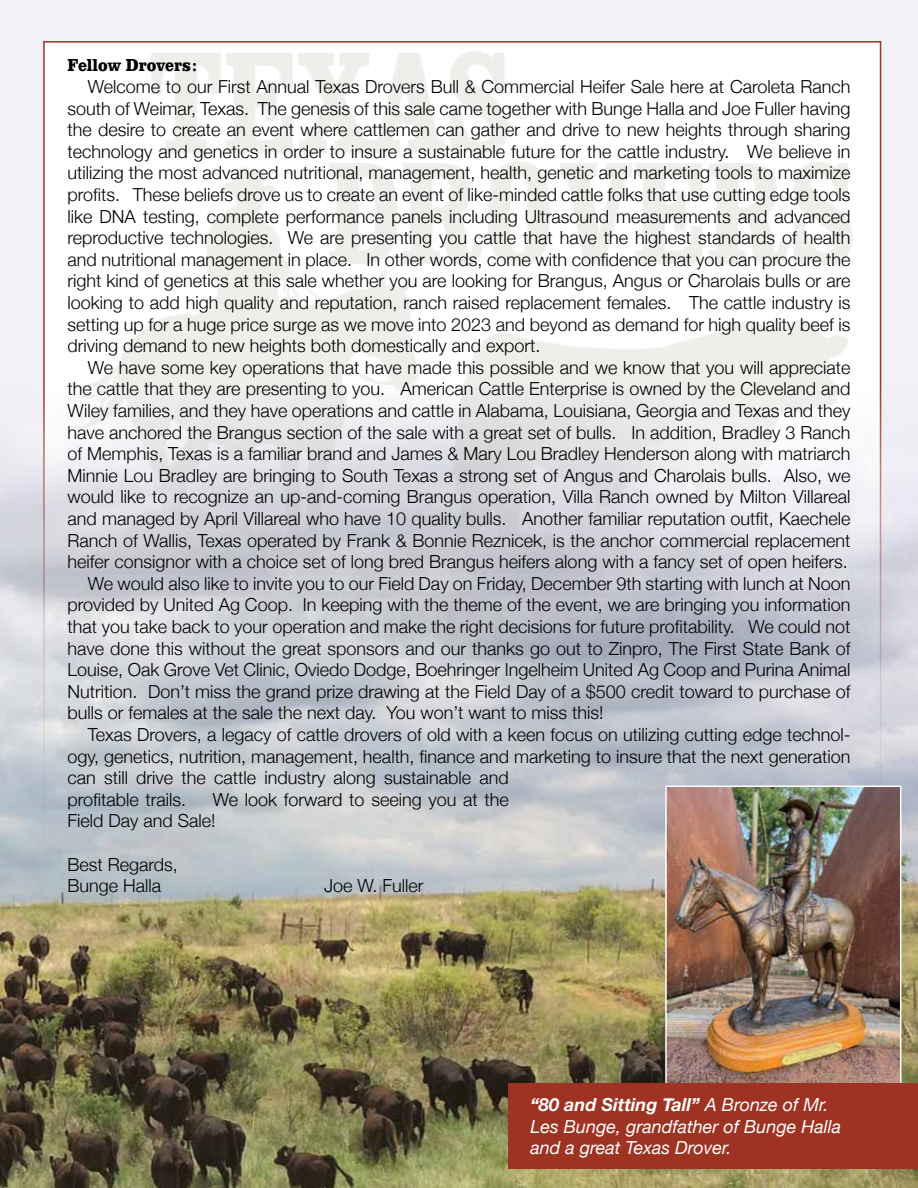
<style>
.page{position:relative;width:918px;height:1188px;background:#fff}
.page>*{position:absolute;margin:0;border:0;box-sizing:border-box;transform-origin:0 0}
.t1{font:300 18px/21.6px "Helvetica Neue";color:#000}
.t2{font:italic 18px/21.6px "Helvetica Neue";color:#fff}
.t3{font:700 18px "Clarendon URW Ext Nar";letter-spacing:-.005em;color:#000}
.s1{font-weight:700}
</style>
<div class="page">
<div style="left:0;top:0;width:918px;height:725px;background:#f2f1f7"></div>
<img style="left:43px;top:42px;width:816px;height:345px">
<img style="left:0;top:387px;width:918px;height:801px">
<img style="left:668px;top:789px;width:230px;height:294px">
<div style="left:665px;top:786px;width:236px;height:314px;border:2px solid #fff"></div>
<div style="left:509px;top:1083px;width:409px;height:85px;background:#9e3223"></div>
<p class="t3" style="left:68px;top:55px;width:131px">Fellow Drovers:</p>
<p class="t1" style="left:68px;top:75px;width:785px;text-align:justify;text-indent:20px">Welcome to our First Annual Texas Drovers Bull &amp; Commercial Heifer Sale here at Caroleta Ranch south of Weimar, Texas. The genesis of this sale came together with Bunge Halla and Joe Fuller having the desire to create an event where cattlemen can gather and drive to new heights through sharing technology and genetics in order to insure a sustainable future for the cattle industry. We believe in utilizing the most advanced nutritional, management, health, genetic and marketing tools to maximize profits. These beliefs drove us to create an event of like-minded cattle folks that use cutting edge tools like DNA testing, complete performance panels including Ultrasound measurements and advanced reproductive technologies. We are presenting you cattle that have the highest standards of health and nutritional management in place. In other words, come with confidence that you can procure the right kind of genetics at this sale whether you are looking for Brangus, Angus or Charolais bulls or are looking to add high quality and reputation, ranch raised replacement females. The cattle industry is setting up for a huge price surge as we move into 2023 and beyond as demand for high quality beef is driving demand to new heights both domestically and export.</p>
<p class="t1" style="left:88px;top:356px;width:764px">We have some key operations that have made this possible and we know that you will appreciate</p>
<p class="t1" style="left:68px;top:377px;width:785px">the cattle that they are presenting to you. American Cattle Enterprise is owned by the Cleveland and</p>
<p class="t1" style="left:68px;top:399px;width:785px">Wiley families, and they have operations and cattle in Alabama, Louisiana, Georgia and Texas and they</p>
<p class="t1" style="left:68px;top:420px;width:784px">have anchored the Brangus section of the sale with a great set of bulls. In addition, Bradley 3 Ranch</p>
<p class="t1" style="left:68px;top:442px;width:785px">of Memphis, Texas is a familiar brand and James &amp; Mary Lou Bradley Henderson along with matriarch</p>
<p class="t1" style="left:68px;top:464px;width:785px">Minnie Lou Bradley are bringing to South Texas a strong set of Angus and Charolais bulls. Also, we</p>
<p class="t1" style="left:68px;top:485px;width:785px">would like to recognize an up-and-coming Brangus operation, Villa Ranch owned by Milton Villareal</p>
<p class="t1" style="left:68px;top:507px;width:785px">and managed by April Villareal who have 10 quality bulls. Another familiar reputation outfit, Kaechele</p>
<p class="t1" style="left:68px;top:528px;width:784px">Ranch of Wallis, Texas operated by Frank &amp; Bonnie Reznicek, is the anchor commercial replacement</p>
<p class="t1" style="left:68px;top:550px;width:782px">heifer consignor with a choice set of long bred Brangus heifers along with a fancy set of open heifers.</p>
<p class="t1" style="left:88px;top:572px;width:764px">We would also like to invite you to our Field Day on Friday, December 9th starting with lunch at Noon</p>
<p class="t1" style="left:68px;top:593px;width:784px">provided by United Ag Coop. In keeping with the theme of the event, we are bringing you information</p>
<p class="t1" style="left:68px;top:615px;width:785px">that you take back to your operation and make the right decisions for future profitability. We could not</p>
<p class="t1" style="left:68px;top:636px;width:784px">have done this without the great sponsors and our thanks go out to Zinpro, The First State Bank of</p>
<p class="t1" style="left:68px;top:658px;width:784px">Louise, Oak Grove Vet Clinic, Oviedo Dodge, Boehringer Ingelheim United Ag Coop and Purina Animal</p>
<p class="t1" style="left:68px;top:680px;width:785px">Nutrition. Don’t miss the grand prize drawing at the Field Day of a $500 credit toward to purchase of</p>
<p class="t1" style="left:68px;top:701px;width:538px">bulls or females at the sale the next day. You won’t want to miss this!</p>
<p class="t1" style="left:88px;top:723px;width:764px">Texas Drovers, a legacy of cattle drovers of old with a keen focus on utilizing cutting edge technol-</p>
<p class="t1" style="left:68px;top:744px;width:785px">ogy, genetics, nutrition, management, health, finance and marketing to insure that the next generation</p>
<p class="t1" style="left:68px;top:766px;width:443px">can still drive the cattle industry along sustainable and</p>
<p class="t1" style="left:68px;top:788px;width:120px">profitable trails.</p>
<p class="t1" style="left:68px;top:788px;width:443px;text-indent:145px">We look forward to seeing you at the<br>Field Day and Sale!</p>
<p class="t1" style="left:68px;top:852px;width:112px">Best Regards,<br>Bunge Halla</p>
<p class="t1" style="left:324px;top:874px;width:101px">Joe W. Fuller</p>
<p class="t2" style="left:530px;top:1095px;width:312px"><span class="s1">“80 and Sitting Tall”</span> A Bronze of Mr.<br>Les Bunge, grandfather of Bunge Halla and a great Texas Drover.</p>
</div>
